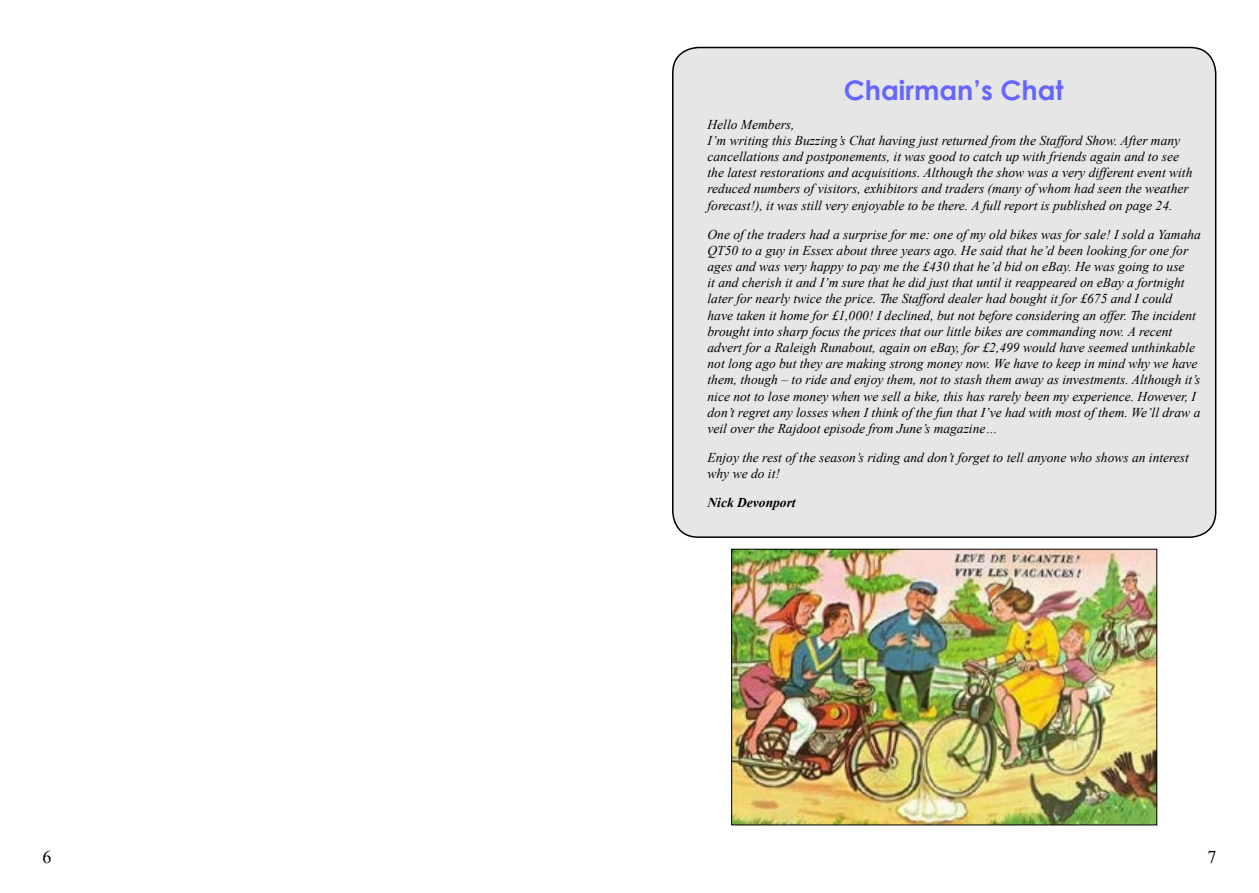
<style>
.page{position:relative;width:1259px;height:893px;background:#fff}
.page>*{position:absolute;margin:0;border:0;box-sizing:border-box;transform-origin:0 0}
.t1{font:700 27px "Century Gothic";color:#66f}
.t2{font:18px "Times New Roman";color:#000}
.t3{font:italic 13.5px/16.2px "Times New Roman";color:#000}
.t4{font:italic 700 13.5px "Times New Roman";color:#000}
</style>
<div class="page">
<div style="left:673px;top:48px;width:542px;height:489px;background:#e6e6e6;border-radius:26px"></div>
<div style="left:672px;top:47px;width:544px;height:491px;border:2px solid #000;border-radius:26px"></div>
<img style="left:733px;top:551px;width:422px;height:272px">
<div style="left:731px;top:549px;width:426px;height:276px;border:1px solid #000"></div>
<h1 class="t1" style="left:844px;top:69px;width:221px">Chairman’s Chat</h1>
<p class="t3" style="left:707px;top:116px;width:486px">Hello Members,<br>I’m writing this Buzzing’s Chat having just returned from the Stafford Show. After many cancellations and postponements, it was good to catch up with friends again and to see the latest restorations and acquisitions. Although the show was a very different event with reduced numbers of visitors, exhibitors and traders (many of whom had seen the weather forecast!), it was still very enjoyable to be there. A full report is published on page 24.</p>
<p class="t3" style="left:707px;top:226px;width:495px">One of the traders had a surprise for me: one of my old bikes was for sale! I sold a Yamaha QT50 to a guy in Essex about three years ago. He said that he’d been looking for one for ages and was very happy to pay me the £430 that he’d bid on eBay. He was going to use<br>it and cherish it and I’m sure that he did just that until it reappeared on eBay a fortnight later for nearly twice the price. The Stafford dealer had bought it for £675 and I could have taken it home for £1,000! I declined, but not before considering an offer. The incident brought into sharp focus the prices that our little bikes are commanding now. A recent advert for a Raleigh Runabout, again on eBay, for £2,499 would have seemed unthinkable not long ago but they are making strong money now. We have to keep in mind why we have them, though – to ride and enjoy them, not to stash them away as investments. Although it’s nice not to lose money when we sell a bike, this has rarely been my experience. However, I don’t regret any losses when I think of the fun that I’ve had with most of them. We’ll draw a veil over the Rajdoot episode from June’s magazine…</p>
<p class="t3" style="left:707px;top:449px;width:483px">Enjoy the rest of the season’s riding and don’t forget to tell anyone who shows an interest why we do it!</p>
<p class="t4" style="left:707px;top:493px;width:90px">Nick Devonport</p>
<h2 class="t2" style="left:43px;top:844px;width:10px">6</h2>
<h2 class="t2" style="left:1207px;top:844px;width:10px">7</h2>
</div>
